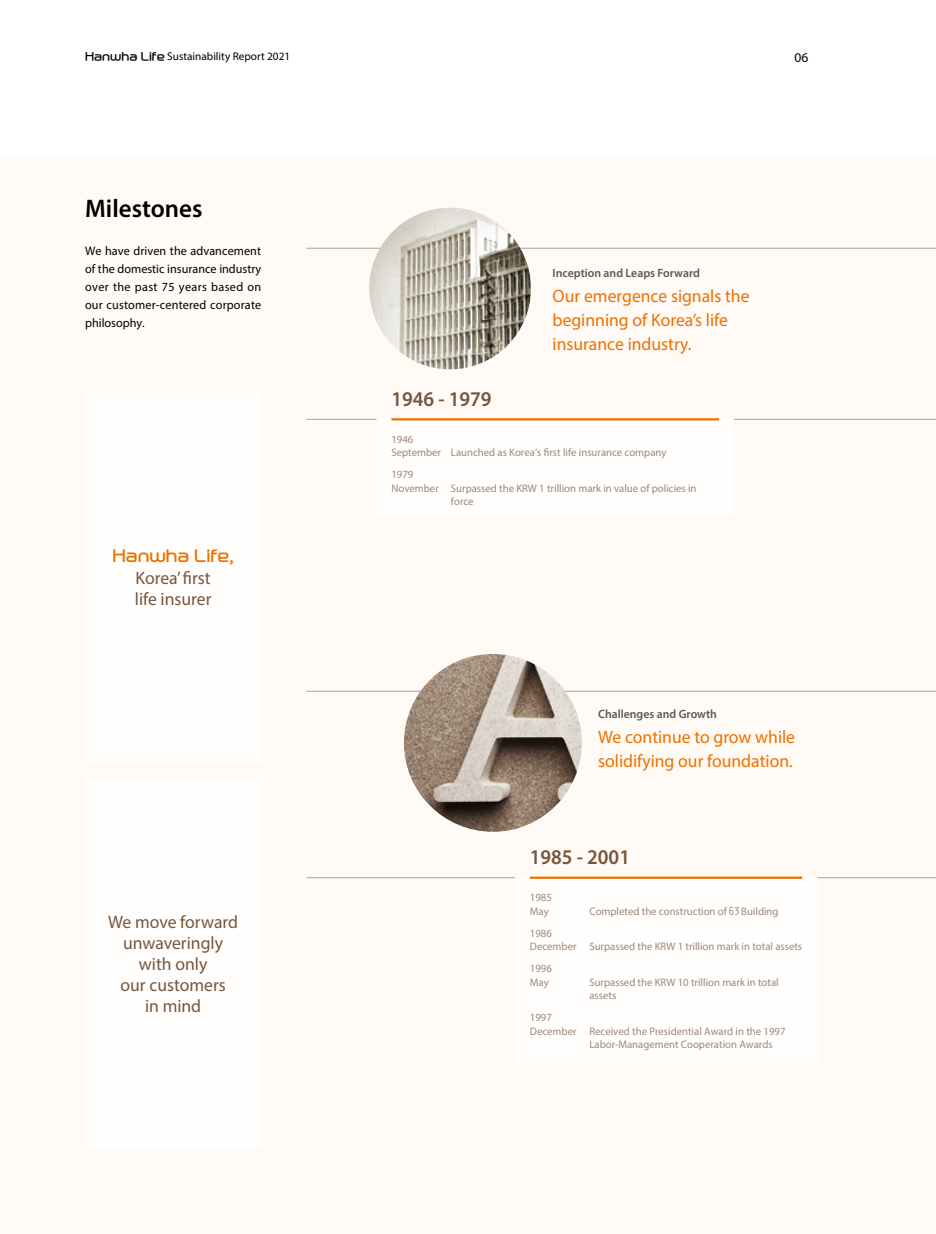
<style>
.page{position:relative;width:936px;height:1234px;background:#fff}
.page>*{position:absolute;margin:0;border:0;box-sizing:border-box;transform-origin:0 0}
.t1{font:600 25.5px "Myriad Pro";color:#000}
.t2{font:600 21px "Myriad Pro";color:#76563e;scale:.95 1}
.t3{font:18px/24px "Myriad Pro";color:#ed7100}
.t4{font:18px/21px "Myriad Pro";color:#76563e;text-align:center}
.t5{font:16.5px "Hanwha R OTF";color:#ed7100}
.t6{font:13.5px "Myriad Pro";color:#000}
.t7{font:12.45px/18px "Myriad Pro";letter-spacing:.015em;color:#000;text-align:justify}
.t8{font:600 12px "Myriad Pro";color:#595757}
.t9{font:11.25px "Myriad Pro";color:#000}
.t10{font:10.95px/13.5px "Myriad Pro";color:#9d8778}
.s1{font-family:"Hanwha R OTF"}
</style>
<div class="page">
<div style="left:0;top:157px;width:935px;height:1076px;background:#fffaf5"></div>
<hr style="left:733px;top:419px;width:202px;height:1px;background:#b2a092">
<hr style="left:306px;top:248px;width:629px;height:1px;background:#b2a092">
<div style="left:376px;top:419px;width:357px;height:96px;background:#fffefd"></div>
<div style="left:85px;top:778px;width:176px;height:370px;background:#fffefd"></div>
<div style="left:85px;top:392px;width:176px;height:370px;background:#fffefd"></div>
<img style="left:369px;top:207px;width:162px;height:162px;border-radius:81px">
<hr style="left:306px;top:419px;width:70px;height:1px;background:#b2a092">
<hr style="left:391px;top:418px;width:328px;height:2px;background:#ed7100">
<hr style="left:306px;top:877px;width:209px;height:1px;background:#b2a092">
<hr style="left:817px;top:877px;width:118px;height:1px;background:#b2a092">
<hr style="left:306px;top:690px;width:629px;height:1px;background:#b2a092">
<div style="left:515px;top:877px;width:302px;height:186px;background:#fffefd"></div>
<svg style="left:729px;top:907px;width:10px;height:7px"></svg>
<img style="left:404px;top:653px;width:177px;height:178px;border-radius:89px">
<hr style="left:530px;top:876px;width:272px;height:2px;background:#ed7100">
<p class="t9" style="left:85px;top:50px;width:207px"><span class="s1">Hanwha Life</span> Sustainability Report 2021</p>
<p class="t6" style="left:794px;top:49px;width:15px">06</p>
<h1 class="t1" style="left:85px;top:192px;width:119px">Milestones</h1>
<p class="t7" style="left:85px;top:242px;width:178px">We have driven the advancement of the domestic insurance industry over the past 75 years based on our customer-centered corporate philosophy.</p>
<h3 class="t5" style="left:112px;top:546px;width:123px">Hanwha Life,</h3>
<h3 class="t4" style="left:135px;top:567px;width:78px;text-align:left">Korea’ first life insurer</h3>
<h3 class="t4" style="left:108px;top:910px;width:131px">We move forward unwaveringly with only<br>our customers<br>in mind</h3>
<h2 class="t2" style="left:391px;top:385px;width:107px">1946 - 1979</h2>
<p class="t8" style="left:552px;top:265px;width:149px">Inception and Leaps Forward</p>
<h3 class="t3" style="left:552px;top:283px;width:198px">Our emergence signals the beginning of Korea’s life insurance industry.</h3>
<p class="t10" style="left:391px;top:432px;width:276px">1946<br>September Launched as Korea’s first life insurance company</p>
<p class="t10" style="left:391px;top:467px;width:24px">1979</p>
<p class="t10" style="left:391px;top:481px;width:307px">November Surpassed the KRW 1 trillion mark in value of policies in</p>
<p class="t10" style="left:451px;top:494px;width:24px">force</p>
<p class="t8" style="left:598px;top:706px;width:120px">Challenges and Growth</p>
<h3 class="t3" style="left:598px;top:724px;width:198px">We continue to grow while solidifying our foundation.</h3>
<h2 class="t2" style="left:530px;top:843px;width:107px">1985 - 2001</h2>
<p class="t10" style="left:530px;top:890px;width:24px">1985<br>May</p>
<p class="t10" style="left:589px;top:903px;width:139px">Completed the construction of</p>
<p class="t10" style="left:741px;top:903px;width:39px">Building</p>
<p class="t10" style="left:530px;top:925px;width:274px">1986<br>December Surpassed the KRW 1 trillion mark in total assets</p>
<p class="t10" style="left:530px;top:961px;width:24px">1996<br>May</p>
<p class="t10" style="left:589px;top:974px;width:191px">Surpassed the KRW 10 trillion mark in total assets</p>
<p class="t10" style="left:530px;top:1010px;width:24px">1997</p>
<p class="t10" style="left:530px;top:1023px;width:257px">December Received the Presidential Award in the 1997</p>
<p class="t10" style="left:589px;top:1037px;width:185px">Labor-Management Cooperation Awards</p>
</div>
